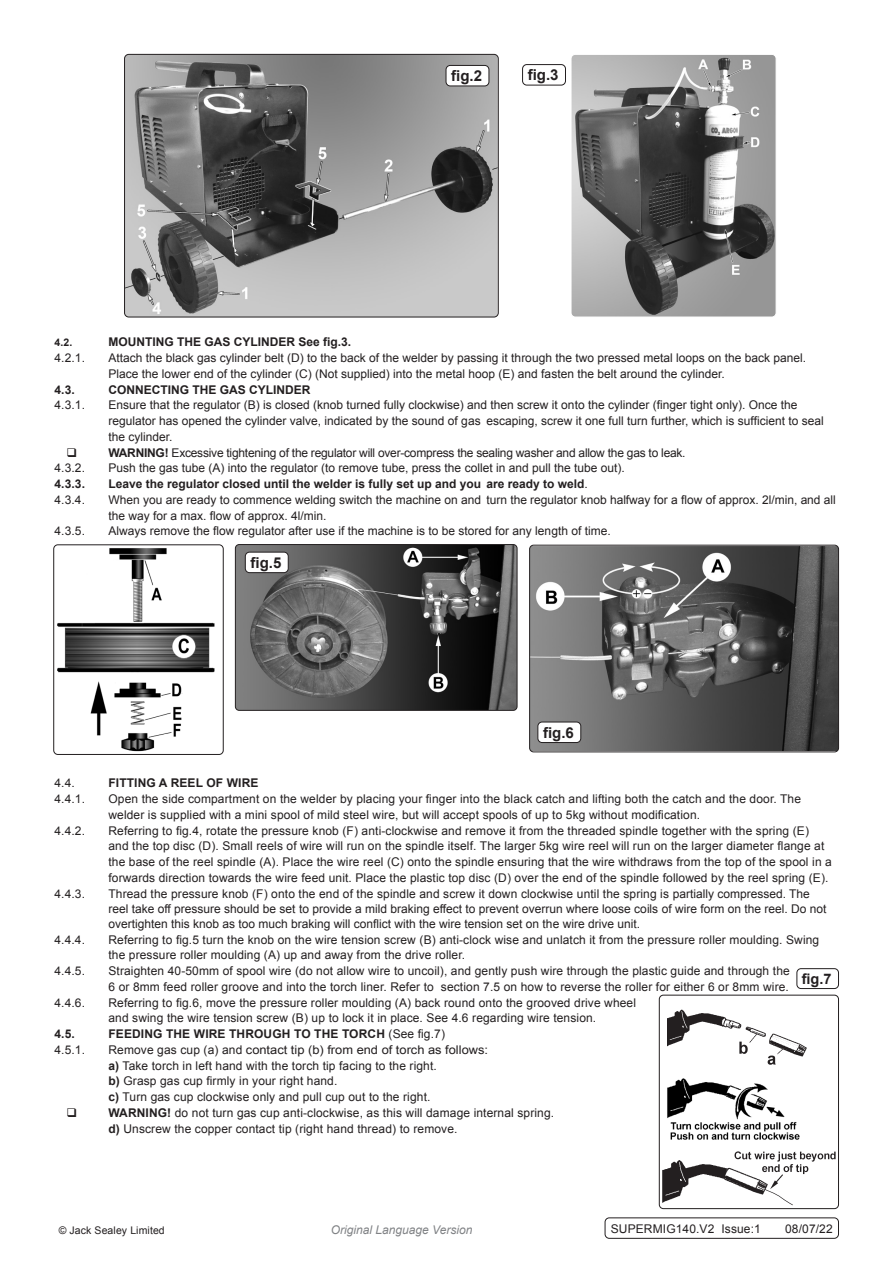
<style>
.page{position:relative;width:893px;height:1263px;background:#fff}
.page>*{position:absolute;margin:0;border:0;box-sizing:border-box;transform-origin:0 0}
.t1{font:700 15px "Arial";color:#231f20}
.t2{font:700 14.55px "Arial";color:#231f20}
.Body{font:12px/15.8px "Arial";letter-spacing:.01em;color:#231f20}
.t3{font:700 12px "Arial";color:#231f20}
.Body-2{font:12px "Arial";letter-spacing:-.02em;color:#231f20}
.Body__Footer{font:12px "Arial";letter-spacing:.01em;color:#231f20}
.t4{font:italic 12px "Arial";color:#808285}
.Body__Justified__7pt{font:10.5px "Arial";letter-spacing:.01em;color:#231f20}
.t5{font:700 10.5px "Arial";color:#231f20}
.s1{font-weight:700}
.s2{font-weight:400}
</style>
<div class="page">
<img style="left:659px;top:1151px;width:177px;height:57px">
<div style="left:659px;top:995px;width:180px;height:214px;border:1px solid #231f20;border-radius:4px"></div>
<img style="left:125px;top:56px;width:373px;height:261px">
<div style="left:124px;top:54px;width:375px;height:263px;border:1px solid #231f20;border-radius:4px"></div>
<img style="left:573px;top:56px;width:201px;height:259px">
<div style="left:571px;top:54px;width:205px;height:263px;border:1px solid #fff;border-radius:4px"></div>
<div style="left:446px;top:65px;width:43px;height:21px;background:#fff;border-radius:4px"></div>
<div style="left:446px;top:65px;width:43px;height:21px;border:1px solid #231f20;border-radius:4px"></div>
<div style="left:522px;top:64px;width:44px;height:21px;border:1px solid #231f20;border-radius:4px"></div>
<img style="left:55px;top:546px;width:160px;height:207px">
<div style="left:53px;top:544px;width:171px;height:211px;border:1px solid #231f20;border-radius:4px"></div>
<img style="left:235px;top:545px;width:282px;height:165px">
<div style="left:235px;top:544px;width:282px;height:167px;border:1px solid #231f20;border-radius:4px"></div>
<div style="left:245px;top:552px;width:43px;height:21px;background:#fff;border-radius:4px"></div>
<div style="left:245px;top:552px;width:44px;height:21px;border:1px solid #231f20;border-radius:4px"></div>
<img style="left:531px;top:547px;width:306px;height:203px">
<div style="left:529px;top:545px;width:310px;height:207px;border:1px solid #231f20;border-radius:4px"></div>
<div style="left:538px;top:722px;width:43px;height:20px;background:#fff;border-radius:4px"></div>
<div style="left:537px;top:722px;width:44px;height:21px;border:1px solid #231f20;border-radius:4px"></div>
<img style="left:667px;top:1078px;width:133px;height:62px">
<img style="left:667px;top:1009px;width:140px;height:56px">
<div style="left:796px;top:968px;width:43px;height:21px;border:1px solid #231f20;border-radius:4px"></div>
<div style="left:605px;top:1217px;width:234px;height:22px;border:1px solid #231f20;border-radius:4px"></div>
<p class="t1" style="left:451px;top:66px;width:32px">fig.2</p>
<p class="t1" style="left:528px;top:65px;width:32px">fig.3</p>
<p class="t5" style="left:54px;top:336px;width:19px">4.2.</p>
<p class="t3" style="left:108px;top:334px;width:244px">MOUNTING THE GAS CYLINDER See fig.3.</p>
<p class="Body" style="left:54px;top:350px;width:32px">4.2.1.</p>
<p class="Body" style="left:108px;top:350px;width:699px">Attach the black gas cylinder belt (D) to the back of the welder by passing it through the two pressed metal loops on the back panel.<br>Place the lower end of the cylinder (C) (Not supplied) into the metal hoop (E) and fasten the belt around the cylinder.</p>
<p class="t3" style="left:54px;top:381px;width:22px">4.3.</p>
<p class="t3" style="left:108px;top:381px;width:204px">CONNECTING THE GAS CYLINDER</p>
<p class="Body" style="left:54px;top:397px;width:32px">4.3.1.</p>
<p class="Body" style="left:108px;top:397px;width:717px">Ensure that the regulator (B) is closed (knob turned fully clockwise) and then screw it onto the cylinder (finger tight only). Once the regulator has opened the cylinder valve, indicated by the sound of gas escaping, screw it one full turn further, which is sufficient to seal the cylinder.</p>
<p class="Body-2" style="left:108px;top:444px;width:579px"><span class="s1">WARNING!</span> Excessive tightening of the regulator will over-compress the sealing washer and allow the gas to leak.</p>
<p class="Body" style="left:54px;top:460px;width:32px">4.3.2.</p>
<p class="Body" style="left:108px;top:460px;width:518px">Push the gas tube (A) into the regulator (to remove tube, press the collet in and pull the tube out).</p>
<p class="t3" style="left:54px;top:476px;width:32px">4.3.3.</p>
<p class="t3" style="left:108px;top:476px;width:481px">Leave the regulator closed until the welder is fully set up and you are ready to weld<span class="s2">.</span></p>
<p class="Body" style="left:54px;top:492px;width:32px">4.3.4.</p>
<p class="Body" style="left:108px;top:492px;width:729px">When you are ready to commence welding switch the machine on and turn the regulator knob halfway for a flow of approx. 2l/min, and all the way for a max. flow of approx. 4l/min.</p>
<p class="Body" style="left:54px;top:523px;width:32px">4.3.5.</p>
<p class="Body" style="left:108px;top:523px;width:504px">Always remove the flow regulator after use if the machine is to be stored for any length of time.</p>
<p class="t1" style="left:250px;top:553px;width:32px">fig.5</p>
<p class="t1" style="left:543px;top:723px;width:32px">fig.6</p>
<p class="Body" style="left:54px;top:775px;width:22px">4.4.</p>
<p class="t3" style="left:108px;top:775px;width:152px">FITTING A REEL OF WIRE</p>
<p class="Body" style="left:54px;top:791px;width:32px">4.4.1.</p>
<p class="Body" style="left:108px;top:791px;width:694px">Open the side compartment on the welder by placing your finger into the black catch and lifting both the catch and the door. The welder is supplied with a mini spool of mild steel wire, but will accept spools of up to 5kg without modification.</p>
<p class="Body" style="left:54px;top:823px;width:32px">4.4.2.</p>
<p class="Body" style="left:108px;top:823px;width:725px">Referring to fig.4, rotate the pressure knob (F) anti-clockwise and remove it from the threaded spindle together with the spring (E) and the top disc (D). Small reels of wire will run on the spindle itself. The larger 5kg wire reel will run on the larger diameter flange at the base of the reel spindle (A). Place the wire reel (C) onto the spindle ensuring that the wire withdraws from the top of the spool in a forwards direction towards the wire feed unit. Place the plastic top disc (D) over the end of the spindle followed by the reel spring (E).</p>
<p class="Body" style="left:54px;top:886px;width:32px">4.4.3.</p>
<p class="Body" style="left:108px;top:886px;width:719px">Thread the pressure knob (F) onto the end of the spindle and screw it down clockwise until the spring is partially compressed. The reel take off pressure should be set to provide a mild braking effect to prevent overrun where loose coils of wire form on the reel. Do not</p>
<p class="Body" style="left:108px;top:916px;width:533px">overtighten this knob as too much braking will conflict with the wire tension set on the wire drive unit.</p>
<p class="Body" style="left:54px;top:931px;width:32px">4.4.4.</p>
<p class="Body" style="left:108px;top:931px;width:712px">Referring to fig.5 turn the knob on the wire tension screw (B) anti-clock wise and unlatch it from the pressure roller moulding. Swing the pressure roller moulding (A) up and away from the drive roller.</p>
<p class="Body" style="left:54px;top:963px;width:32px">4.4.5.</p>
<p class="Body" style="left:108px;top:963px;width:683px">Straighten 40-50mm of spool wire (do not allow wire to uncoil), and gently push wire through the plastic guide and through the<br>6 or 8mm feed roller groove and into the torch liner. Refer to section 7.5 on how to reverse the roller for either 6 or 8mm wire.</p>
<p class="Body" style="left:54px;top:994px;width:32px">4.4.6.</p>
<p class="Body" style="left:108px;top:994px;width:529px">Referring to fig.6, move the pressure roller moulding (A) back round onto the grooved drive wheel and swing the wire tension screw (B) up to lock it in place. See 4.6 regarding wire tension.</p>
<p class="t3" style="left:54px;top:1026px;width:22px">4.5.</p>
<p class="t3" style="left:108px;top:1026px;width:338px">FEEDING THE WIRE THROUGH TO THE TORCH <span class="s2">(See fig.7)</span></p>
<p class="Body" style="left:54px;top:1042px;width:32px">4.5.1.</p>
<p class="Body" style="left:108px;top:1042px;width:381px">Remove gas cup (a) and contact tip (b) from end of torch as follows:</p>
<p class="Body" style="left:108px;top:1057px;width:330px"><span class="s1">a)</span> Take torch in left hand with the torch tip facing to the right.</p>
<p class="Body" style="left:108px;top:1073px;width:230px"><span class="s1">b)</span> Grasp gas cup firmly in your right hand.</p>
<p class="Body" style="left:108px;top:1089px;width:324px"><span class="s1">c)</span> Turn gas cup clockwise only and pull cup out to the right.</p>
<p class="Body" style="left:108px;top:1105px;width:447px"><span class="s1">WARNING!</span> do not turn gas cup anti-clockwise, as this will damage internal spring.</p>
<p class="Body" style="left:108px;top:1120px;width:351px"><span class="s1">d)</span> Unscrew the copper contact tip (right hand thread) to remove.</p>
<p class="t2" style="left:802px;top:969px;width:31px">fig.7</p>
<p class="Body__Justified__7pt" style="left:59px;top:1224px;width:108px">© Jack Sealey Limited</p>
<p class="t4" style="left:331px;top:1222px;width:143px">Original Language Version</p>
<p class="Body__Footer" style="left:611px;top:1221px;width:152px">SUPERMIG140.V2 Issue:1</p>
<p class="Body__Footer" style="left:785px;top:1221px;width:49px">08/07/22</p>
</div>
